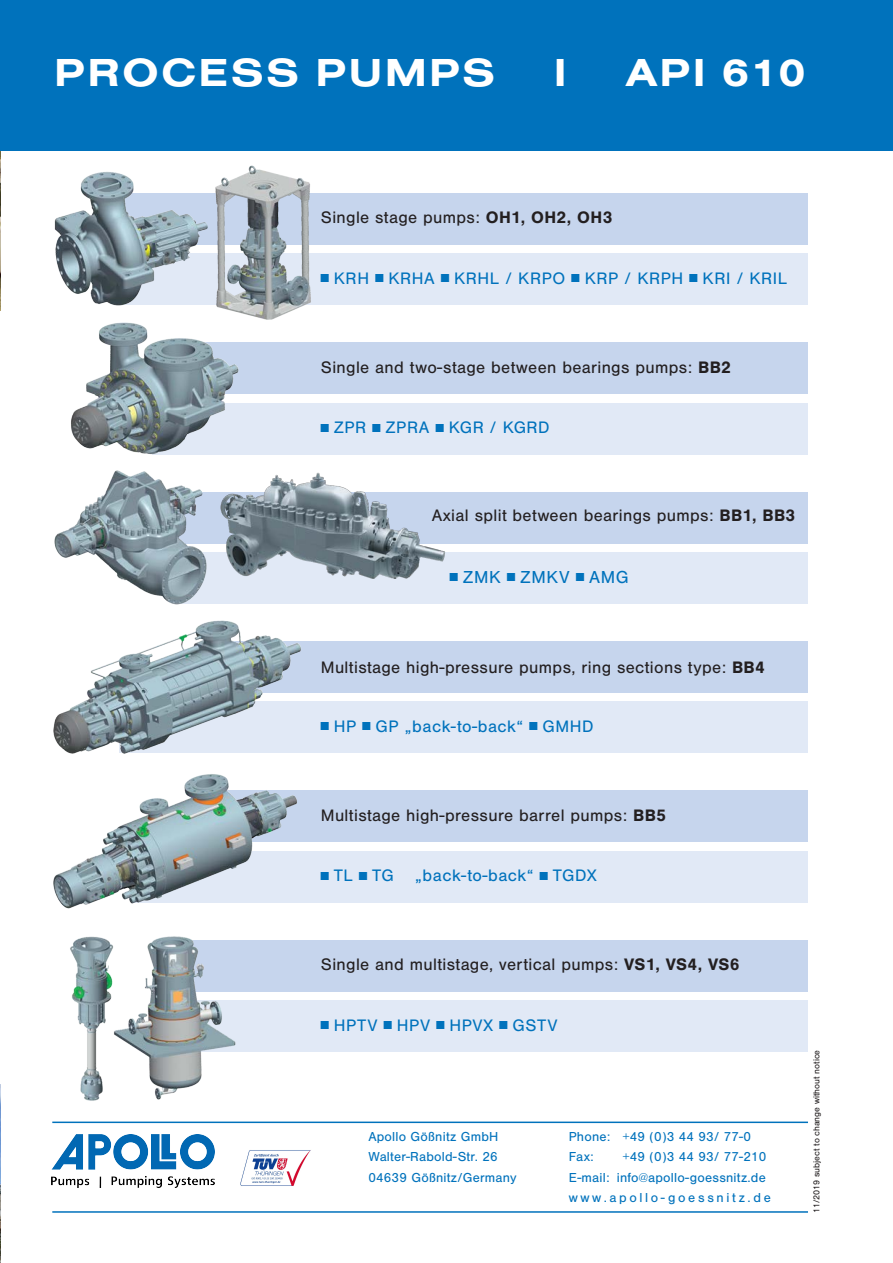
<style>
.page{position:relative;width:893px;height:1263px;background:#fff}
.page>*{position:absolute;margin:0;border:0;box-sizing:border-box;transform-origin:0 0}
.t1{font:700 40.5px "Nimbus San Ext";letter-spacing:.05em;color:#fff}
.t2{font:18px "Nimbus San";letter-spacing:.03em;color:#0072bc}
.t3{font:17.25px "Nimbus San";letter-spacing:.02em;color:#231f20}
.t4{font:17.25px "Nimbus San";letter-spacing:.03em;color:#0072bc}
.t5{font:13.5px "Nimbus San";letter-spacing:.015em;color:#0072bc}
.t6{font:13.5px "Nimbus San";letter-spacing:.195em;color:#0072bc}
.t7{font:9px "Nimbus San";color:#231f20}
.s1{font-weight:700}
.s2{font-size:12px}
</style>
<div class="page">
<img style="left:0;top:151px;width:1px;height:159px">
<img style="left:0;top:1084px;width:1px;height:179px">
<div style="left:0;top:0;width:893px;height:151px;background:#0072bc"></div>
<hr style="left:52px;top:1211px;width:756px;height:2px;background:#0072bc">
<hr style="left:52px;top:1121px;width:756px;height:2px;background:#0072bc">
<div style="left:111px;top:193px;width:697px;height:51px;background:#c6d5ed"></div>
<div style="left:119px;top:254px;width:689px;height:51px;background:#e1e9f6"></div>
<div style="left:159px;top:343px;width:649px;height:51px;background:#c6d5ed"></div>
<div style="left:152px;top:403px;width:656px;height:51px;background:#e1e9f6"></div>
<div style="left:159px;top:492px;width:649px;height:51px;background:#c6d5ed"></div>
<div style="left:178px;top:552px;width:630px;height:52px;background:#e1e9f6"></div>
<div style="left:210px;top:641px;width:598px;height:52px;background:#c6d5ed"></div>
<div style="left:120px;top:702px;width:688px;height:51px;background:#e1e9f6"></div>
<div style="left:197px;top:791px;width:611px;height:51px;background:#c6d5ed"></div>
<div style="left:133px;top:851px;width:675px;height:51px;background:#e1e9f6"></div>
<div style="left:159px;top:940px;width:649px;height:51px;background:#c6d5ed"></div>
<div style="left:159px;top:1001px;width:649px;height:51px;background:#e1e9f6"></div>
<img style="left:54px;top:171px;width:153px;height:135px">
<img style="left:71px;top:322px;width:168px;height:132px">
<img style="left:53px;top:774px;width:269px;height:135px">
<img style="left:70px;top:936px;width:178px;height:165px">
<img style="left:53px;top:620px;width:250px;height:134px">
<img style="left:54px;top:470px;width:159px;height:135px">
<img style="left:209px;top:165px;width:111px;height:160px">
<img style="left:213px;top:472px;width:237px;height:107px">
<img style="left:240px;top:1150px;width:71px;height:36px">
<img style="left:51px;top:1134px;width:163px;height:53px">
<p class="t1" style="left:54px;top:45px;width:442px">PROCESS PUMPS</p>
<p class="t1" style="left:554px;top:45px;width:14px">I</p>
<p class="t1" style="left:625px;top:45px;width:181px">API 610</p>
<p class="t3" style="left:321px;top:208px;width:293px">Single stage pumps: <span class="s1">OH1, OH2, OH3</span></p>
<p class="t4" style="left:321px;top:268px;width:468px"><span class="s2">■</span> KRH <span class="s2">■</span> KRHA <span class="s2">■</span> KRHL / KRPO <span class="s2">■</span> KRP / KRPH <span class="s2">■</span> KRI / KRIL</p>
<p class="t3" style="left:321px;top:358px;width:412px">Single and two-stage between bearings pumps: <span class="s1">BB2</span></p>
<p class="t4" style="left:321px;top:418px;width:230px"><span class="s2">■</span> ZPR <span class="s2">■</span> ZPRA <span class="s2">■</span> KGR / KGRD</p>
<p class="t3" style="left:432px;top:506px;width:365px">Axial split between bearings pumps: <span class="s1">BB1, BB3</span></p>
<p class="t2" style="left:450px;top:567px;width:180px"><span class="s2">■</span> ZMK <span class="s2">■</span> ZMKV <span class="s2">■</span> AMG</p>
<p class="t3" style="left:321px;top:658px;width:445px">Multistage high-pressure pumps, ring sections type: <span class="s1">BB4</span></p>
<p class="t4" style="left:321px;top:717px;width:274px"><span class="s2">■</span> HP <span class="s2">■</span> GP „back-to-back“ <span class="s2">■</span> GMHD</p>
<p class="t3" style="left:321px;top:806px;width:347px">Multistage high-pressure barrel pumps: <span class="s1">BB5</span></p>
<p class="t4" style="left:321px;top:866px;width:278px"><span class="s2">■</span> TL <span class="s2">■</span> TG „back-to-back“ <span class="s2">■</span> TGDX</p>
<p class="t3" style="left:321px;top:955px;width:420px">Single and multistage, vertical pumps: <span class="s1">VS1, VS4, VS6</span></p>
<p class="t4" style="left:321px;top:1015px;width:238px"><span class="s2">■</span> HPTV <span class="s2">■</span> HPV <span class="s2">■</span> HPVX <span class="s2">■</span> GSTV</p>
<p class="t5" style="left:368px;top:1129px;width:132px">Apollo Gößnitz GmbH</p>
<p class="t5" style="left:368px;top:1149px;width:131px">Walter-Rabold-Str. 26</p>
<p class="t5" style="left:368px;top:1170px;width:150px">04639 Gößnitz/Germany</p>
<p class="t5" style="left:569px;top:1129px;width:184px">Phone: +49 (0)3 44 93/ 77-0</p>
<p class="t5" style="left:569px;top:1149px;width:27px">Fax:</p>
<p class="t5" style="left:623px;top:1149px;width:145px">+49 (0)3 44 93/ 77-210</p>
<p class="t5" style="left:569px;top:1170px;width:199px">E-mail: info@apollo-goessnitz.de</p>
<p class="t6" style="left:569px;top:1190px;width:204px">www.apollo-goessnitz.de</p>
<p class="t7" style="left:811px;top:1213px;width:165px;rotate:-90deg">11/2019 subject to change without notice</p>
</div>
